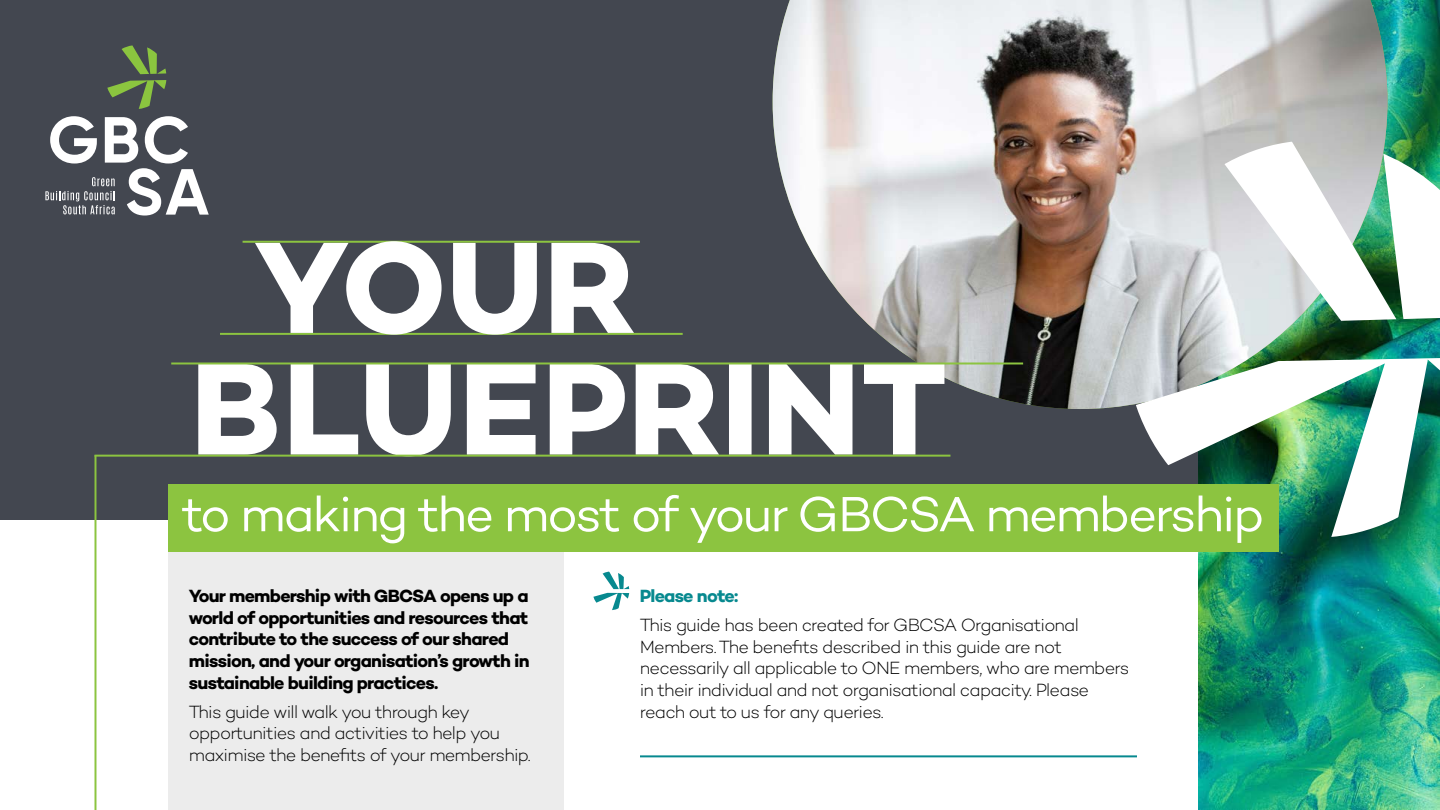
<style>
.page{position:relative;width:1440px;height:810px;background:#fff}
.page>*{position:absolute;margin:0;border:0;box-sizing:border-box;transform-origin:0 0}
.t1{font:50.32px "Campton";letter-spacing:-.04em;color:#fff}
.t2{font:300 18px/21.6px "Campton";letter-spacing:-.04em;color:#000}
.t3{font:700 18px/21.6px "Campton";letter-spacing:-.04em;color:#000}
.t4{font:700 18px "Campton";letter-spacing:-.04em;color:#07898f}
</style>
<div class="page">
<div style="left:168px;top:551px;width:396px;height:259px;background:#ececec"></div>
<div style="left:0;top:0;width:1440px;height:520px;background:#434750"></div>
<img style="left:1198px;top:0;width:242px;height:810px">
<img style="left:773px;top:0;width:615px;height:409px">
<div style="left:168px;top:484px;width:1111px;height:67px;background:#8cc440"></div>
<svg style="left:198px;top:364px;width:746px;height:91px;fill:#fff"></svg>
<hr style="left:95px;top:455px;width:855px;height:2px;background:#8cc440">
<hr style="left:171px;top:363px;width:852px;height:1px;background:#8cc440">
<hr style="left:220px;top:333px;width:463px;height:2px;background:#8cc440">
<hr style="left:243px;top:241px;width:397px;height:2px;background:#8cc440">
<svg style="left:255px;top:241px;width:379px;height:94px"></svg>
<svg style="left:45px;top:116px;width:164px;height:100px"></svg>
<svg style="left:107px;top:80px;width:59px;height:29px"></svg>
<svg style="left:122px;top:45px;width:44px;height:29px"></svg>
<img style="left:1125px;top:141px;width:315px;height:397px">
<hr style="left:95px;top:455px;width:1px;height:355px;background:#8cc440">
<svg style="left:593px;top:572px;width:37px;height:38px"></svg>
<hr style="left:640px;top:755px;width:497px;height:2px;background:#07898f">
<h1 class="t1" style="left:182px;top:495px;width:1084px">to making the most of your GBCSA membership</h1>
<p class="t3" style="left:189px;top:587px;width:342px">Your membership with GBCSA opens up a world of opportunities and resources that contribute to the success of our shared mission, and your organisation’s growth in sustainable building practices.</p>
<p class="t2" style="left:189px;top:702px;width:344px">This guide will walk you through key opportunities and activities to help you maximise the benefits of your membership.</p>
<p class="t4" style="left:640px;top:589px;width:100px">Please note:</p>
<p class="t2" style="left:640px;top:616px;width:491px">This guide has been created for GBCSA Organisational Members. The benefits described in this guide are not necessarily all applicable to ONE members, who are members in their individual and not organisational capacity. Please reach out to us for any queries.</p>
</div>
